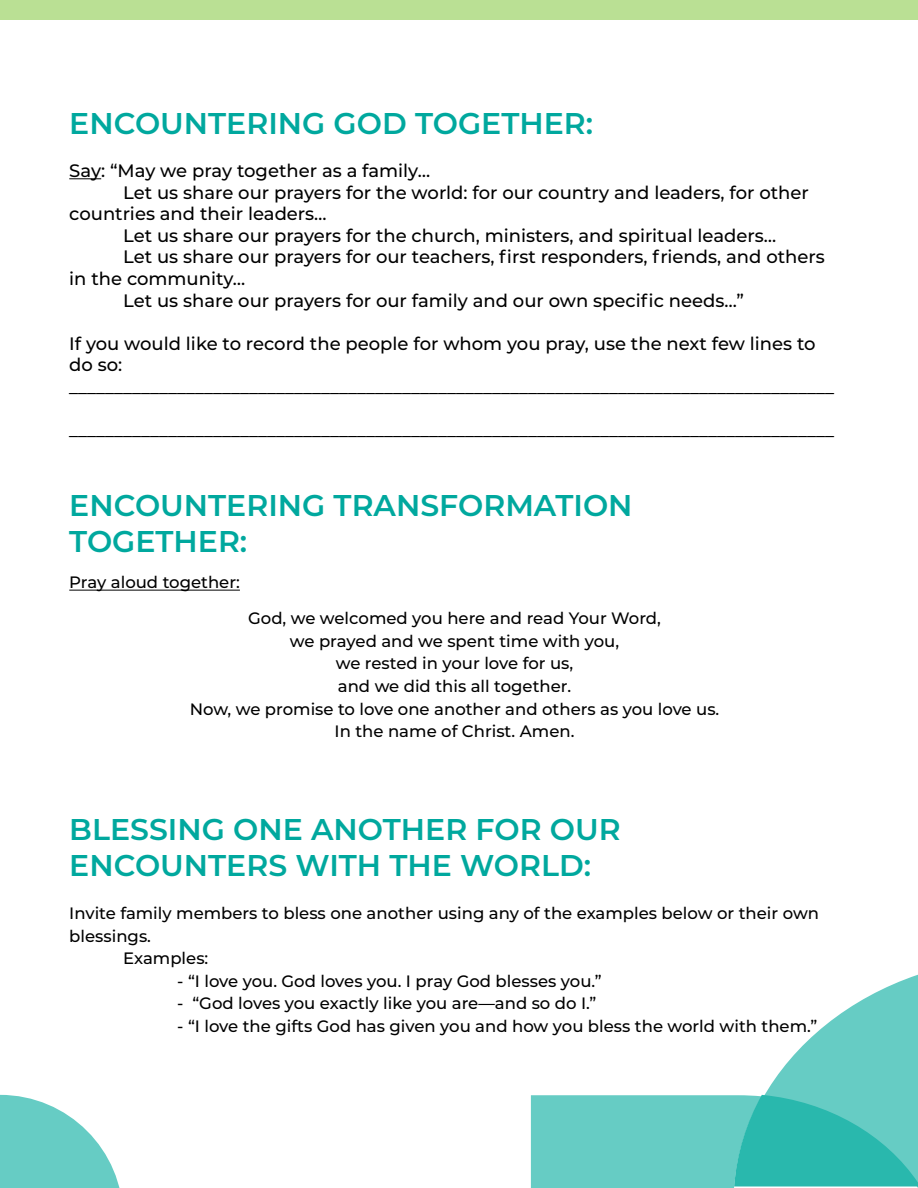
<style>
.page{position:relative;width:918px;height:1188px;background:#fff}
.page>*{position:absolute;margin:0;border:0;box-sizing:border-box;transform-origin:0 0}
.t1{font:600 30px/36px "Montserrat";color:#00a89e}
.t2{font:500 18px/21.6px "Montserrat";color:#000}
.t3{font:500 16.5px/22.5px "Montserrat";color:#000;text-align:center}
</style>
<div class="page">
<div style="left:0;top:0;width:918px;height:19px;background:#bae094"></div>
<svg style="left:0;top:1095px;width:120px;height:93px"></svg>
<svg style="left:531px;top:975px;width:387px;height:213px"></svg>
<hr style="left:69px;top:590px;width:171px;height:1px;background:#000">
<hr style="left:69px;top:178px;width:32px;height:1px;background:#000">
<h1 class="t1" style="left:69px;top:104px;width:525px">ENCOUNTERING GOD TOGETHER:</h1>
<p class="t2" style="left:69px;top:159px;width:362px">Say: “May we pray together as a family…</p>
<p class="t2" style="left:123px;top:181px;width:687px">Let us share our prayers for the world: for our country and leaders, for other</p>
<p class="t2" style="left:69px;top:202px;width:259px">countries and their leaders…</p>
<p class="t2" style="left:123px;top:224px;width:654px">Let us share our prayers for the church, ministers, and spiritual leaders…</p>
<p class="t2" style="left:123px;top:245px;width:703px">Let us share our prayers for our teachers, first responders, friends, and others</p>
<p class="t2" style="left:69px;top:267px;width:178px">in the community…</p>
<p class="t2" style="left:123px;top:289px;width:622px">Let us share our prayers for our family and our own specific needs…”</p>
<p class="t2" style="left:69px;top:332px;width:766px">If you would like to record the people for whom you pray, use the next few lines to do so: _____________________________________________________________________________________</p>
<p class="t2" style="left:69px;top:418px;width:766px">_____________________________________________________________________________________</p>
<h1 class="t1" style="left:69px;top:486px;width:565px">ENCOUNTERING TRANSFORMATION<br>TOGETHER:</h1>
<p class="t3" style="left:69px;top:571px;width:172px">Pray aloud together:</p>
<p class="t3" style="left:190px;top:607px;width:531px">God, we welcomed you here and read Your Word,<br>we prayed and we spent time with you,<br>we rested in your love for us,<br>and we did this all together.<br>Now, we promise to love one another and others as you love us.<br>In the name of Christ. Amen.</p>
<h1 class="t1" style="left:69px;top:810px;width:553px">BLESSING ONE ANOTHER FOR OUR<br>ENCOUNTERS WITH THE WORLD:</h1>
<p class="t3" style="left:69px;top:901px;width:751px">Invite family members to bless one another using any of the examples below or their own</p>
<p class="t3" style="left:69px;top:924px;width:83px">blessings.</p>
<p class="t3" style="left:123px;top:946px;width:87px">Examples:</p>
<p class="t3" style="left:177px;top:969px;width:426px">- “I love you. God loves you. I pray God blesses you.”</p>
<p class="t3" style="left:177px;top:991px;width:421px">- “God loves you exactly like you are—and so do I.”</p>
<p class="t3" style="left:177px;top:1014px;width:642px">- “I love the gifts God has given you and how you bless the world with them.”</p>
</div>
